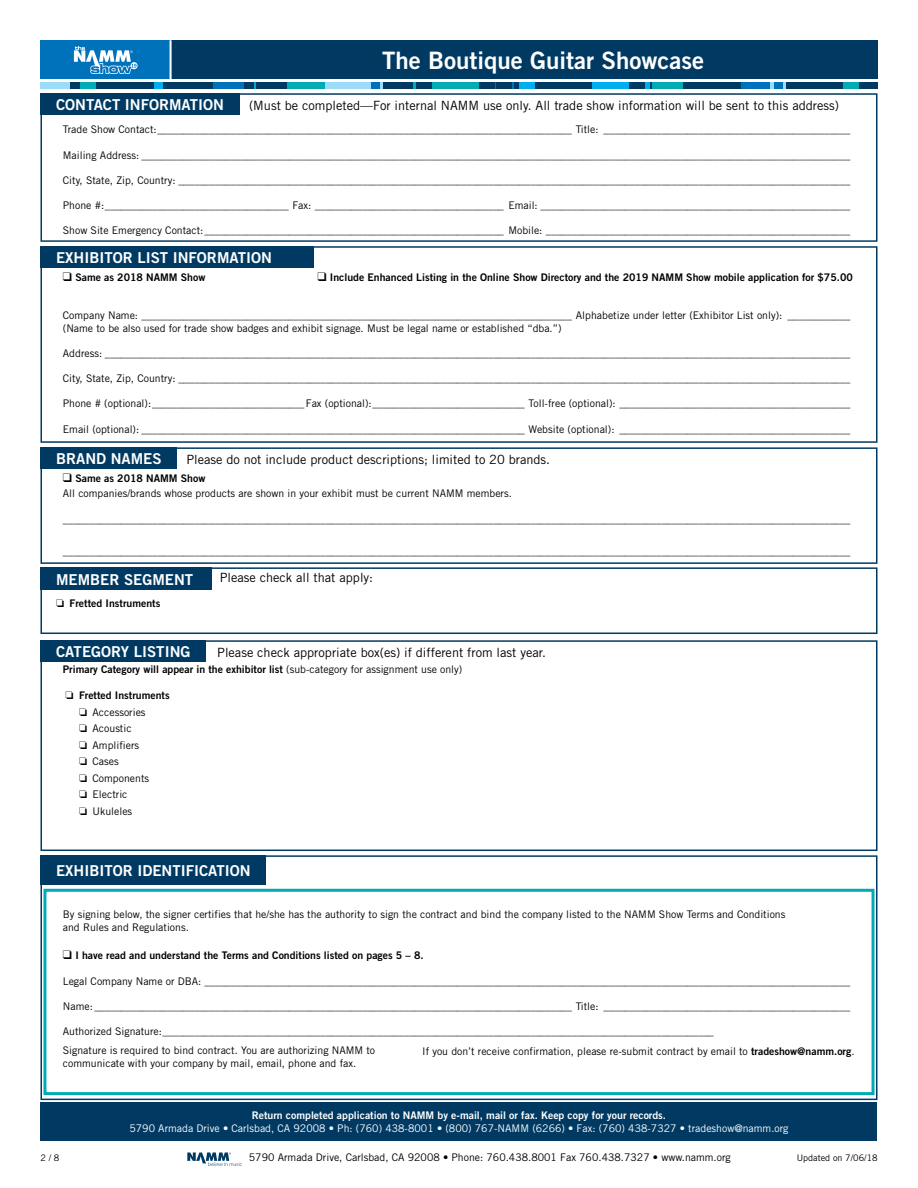
<style>
.page{position:relative;width:918px;height:1188px;background:#fff}
.page>*{position:absolute;margin:0;border:0;box-sizing:border-box;transform-origin:0 0}
.t1{font:24px "Trade Gothic Bold Two";color:#fff}
.t2{font:15px "Trade Gothic Bold Two";color:#fff}
.t3{font:12.75px "Trade Gothic";color:#000}
.t4{font:10.5px/16.5px "Trade Gothic";color:#000}
.t5{font:10.5px "Trade Gothic Bold Two";color:#000}
.t6{font:10.5px "Trade Gothic";color:#fff}
.t7{font:10.5px "Trade Gothic Bold Two";color:#fff}
.t8{font:9px "Trade Gothic";color:#000}
.s1{font-family:"Trade Gothic"}
.s2{font-family:"Trade Gothic Bold Two"}
</style>
<div class="page">
<svg style="left:187px;top:1152px;width:55px;height:14px"></svg>
<div style="left:40px;top:83px;width:31px;height:6px;background:#9ddcf9"></div>
<div style="left:70px;top:83px;width:92px;height:6px;background:#003a63"></div>
<div style="left:81px;top:83px;width:15px;height:6px;background:#00abb5"></div>
<div style="left:155px;top:83px;width:8px;height:6px;background:#00aeef"></div>
<div style="left:163px;top:83px;width:91px;height:6px;background:#003a63"></div>
<div style="left:214px;top:83px;width:30px;height:6px;background:#0072bc"></div>
<div style="left:254px;top:83px;width:72px;height:6px;background:#00abb5"></div>
<div style="left:257px;top:83px;width:30px;height:6px;background:#003a63"></div>
<div style="left:325px;top:83px;width:91px;height:6px;background:#9ddcf9"></div>
<div style="left:371px;top:83px;width:9px;height:6px;background:#0072bc"></div>
<div style="left:383px;top:83px;width:31px;height:6px;background:#003a63"></div>
<div style="left:413px;top:83px;width:72px;height:6px;background:#00abb5"></div>
<div style="left:416px;top:83px;width:16px;height:6px;background:#003a63"></div>
<svg style="left:494px;top:83px;width:20px;height:6px"></svg>
<div style="left:479px;top:83px;width:15px;height:6px;background:#003a63"></div>
<div style="left:496px;top:83px;width:16px;height:6px;background:#003a63"></div>
<div style="left:514px;top:83px;width:92px;height:6px;background:#003a63"></div>
<div style="left:519px;top:83px;width:16px;height:6px;background:#00aeef"></div>
<div style="left:592px;top:83px;width:58px;height:6px;background:#00aeef"></div>
<div style="left:630px;top:83px;width:15px;height:6px;background:#003a63"></div>
<div style="left:650px;top:83px;width:91px;height:6px;background:#003a63"></div>
<div style="left:653px;top:83px;width:30px;height:6px;background:#00abb5"></div>
<div style="left:741px;top:83px;width:30px;height:6px;background:#0072bc"></div>
<svg style="left:771px;top:83px;width:15px;height:6px"></svg>
<div style="left:774px;top:83px;width:8px;height:6px;background:#0072bc"></div>
<div style="left:786px;top:83px;width:92px;height:6px;background:#003a63"></div>
<div style="left:843px;top:83px;width:16px;height:6px;background:#00abb5"></div>
<div style="left:161px;top:40px;width:717px;height:39px;background:#003a63"></div>
<div style="left:40px;top:40px;width:131px;height:39px;background:#0072bc"></div>
<hr style="left:170px;top:40px;width:2px;height:40px;background:#fff">
<svg style="left:74px;top:46px;width:64px;height:28px"></svg>
<div style="left:40px;top:93px;width:838px;height:149px;border:2px solid #003a63"></div>
<div style="left:40px;top:246px;width:838px;height:197px;border:2px solid #003a63"></div>
<div style="left:40px;top:93px;width:200px;height:22px;background:#003a63"></div>
<div style="left:40px;top:246px;width:274px;height:22px;background:#003a63"></div>
<div style="left:40px;top:855px;width:838px;height:245px;border:2px solid #003a63"></div>
<div style="left:40px;top:855px;width:226px;height:30px;background:#003a63"></div>
<div style="left:43px;top:889px;width:832px;height:206px;border:3px solid #00abb5"></div>
<div style="left:40px;top:1102px;width:838px;height:38px;background:#003a63"></div>
<div style="left:40px;top:447px;width:838px;height:117px;border:2px solid #003a63"></div>
<div style="left:40px;top:447px;width:137px;height:22px;background:#003a63"></div>
<div style="left:40px;top:567px;width:838px;height:67px;border:2px solid #003a63"></div>
<div style="left:40px;top:567px;width:172px;height:23px;background:#003a63"></div>
<div style="left:40px;top:640px;width:838px;height:211px;border:2px solid #003a63"></div>
<div style="left:40px;top:640px;width:166px;height:22px;background:#003a63"></div>
<h2 class="t2" style="left:56px;top:96px;width:169px">CONTACT INFORMATION</h2>
<h1 class="t1" style="left:382px;top:46px;width:324px">The Boutique Guitar Showcase</h1>
<p class="t3" style="left:249px;top:98px;width:592px">(Must be completed—For internal NAMM use only. All trade show information will be sent to this address)</p>
<p class="t4" style="left:63px;top:121px;width:789px">Trade Show Contact:_______________________________________________________________________________ Title: _______________________________________________</p>
<p class="t4" style="left:63px;top:146px;width:789px">Mailing Address: _______________________________________________________________________________________________________________________________________</p>
<p class="t4" style="left:63px;top:172px;width:789px">City, State, Zip, Country: ________________________________________________________________________________________________________________________________</p>
<p class="t4" style="left:63px;top:197px;width:789px">Phone #:___________________________________ Fax: ____________________________________ Email: ___________________________________________________________</p>
<p class="t4" style="left:63px;top:222px;width:789px">Show Site Emergency Contact:_________________________________________________________ Mobile: __________________________________________________________</p>
<p class="t5" style="left:75px;top:271px;width:132px">Same as 2018 NAMM Show</p>
<p class="t5" style="left:330px;top:271px;width:524px">Include Enhanced Listing in the Online Show Directory and the 2019 NAMM Show mobile application for $75.00</p>
<p class="t4" style="left:63px;top:309px;width:789px;line-height:12.6px">Company Name: __________________________________________________________________________________ Alphabetize under letter (Exhibitor List only): ____________ (Name to be also used for trade show badges and exhibit signage. Must be legal name or established “dba.”)</p>
<p class="t4" style="left:63px;top:345px;width:789px">Address: ______________________________________________________________________________________________________________________________________________</p>
<p class="t4" style="left:63px;top:370px;width:789px">City, State, Zip, Country: ________________________________________________________________________________________________________________________________</p>
<p class="t4" style="left:63px;top:395px;width:789px">Phone # (optional):_____________________________ Fax (optional):_____________________________ Toll-free (optional): ____________________________________________</p>
<p class="t4" style="left:63px;top:420px;width:789px">Email (optional): _________________________________________________________________________ Website (optional): ____________________________________________</p>
<h2 class="t2" style="left:56px;top:248px;width:217px">EXHIBITOR LIST INFORMATION</h2>
<h2 class="t2" style="left:56px;top:450px;width:107px">BRAND NAMES</h2>
<p class="t5" style="left:75px;top:472px;width:132px">Same as 2018 NAMM Show</p>
<p class="t4" style="left:63px;top:485px;width:451px">All companies/brands whose products are shown in your exhibit must be current NAMM members.</p>
<p class="t4" style="left:63px;top:511px;width:789px">______________________________________________________________________________________________________________________________________________________</p>
<p class="t4" style="left:63px;top:543px;width:789px">______________________________________________________________________________________________________________________________________________________</p>
<p class="t3" style="left:186px;top:452px;width:365px">Please do not include product descriptions; limited to 20 brands.</p>
<h2 class="t2" style="left:56px;top:570px;width:139px">MEMBER SEGMENT</h2>
<p class="t5" style="left:56px;top:596px;width:106px">❏ Fretted Instruments</p>
<p class="t3" style="left:220px;top:570px;width:155px">Please check all that apply:</p>
<h2 class="t2" style="left:56px;top:643px;width:136px">CATEGORY LISTING</h2>
<p class="t5" style="left:66px;top:689px;width:106px">❏ Fretted Instruments</p>
<p class="t4" style="left:79px;top:704px;width:72px">❏ Accessories ❏ Acoustic<br>❏ Amplifiers ❏ Cases<br>❏ Components ❏ Electric<br>❏ Ukuleles</p>
<p class="t3" style="left:217px;top:645px;width:330px">Please check appropriate box(es) if different from last year.</p>
<p class="t5" style="left:63px;top:663px;width:401px">Primary Category will appear in the exhibitor list <span class="s1">(sub-category for assignment use only)</span></p>
<h2 class="t2" style="left:56px;top:862px;width:196px">EXHIBITOR IDENTIFICATION</h2>
<p class="t4" style="left:63px;top:908px;width:724px;line-height:12.6px">By signing below, the signer certifies that he/she has the authority to sign the contract and bind the company listed to the NAMM Show Terms and Conditions and Rules and Regulations.</p>
<p class="t5" style="left:75px;top:949px;width:350px">I have read and understand the Terms and Conditions listed on pages 5 – 8.</p>
<p class="t4" style="left:63px;top:972px;width:789px">Legal Company Name or DBA: ___________________________________________________________________________________________________________________________</p>
<p class="t4" style="left:63px;top:998px;width:789px">Name: ___________________________________________________________________________________________ Title: _______________________________________________</p>
<p class="t4" style="left:63px;top:1021px;width:652px;line-height:19.4px">Authorized Signature:_________________________________________________________________________________________________________<br>Signature is required to bind contract. You are authorizing NAMM to</p>
<p class="t4" style="left:63px;top:1055px;width:295px">communicate with your company by mail, email, phone and fax.</p>
<p class="t4" style="left:422px;top:1043px;width:434px">If you don’t receive confirmation, please re-submit contract by email to <span class="s2">tradeshow@namm.org</span>.</p>
<p class="t8" style="left:40px;top:1152px;width:20px">2 / 8</p>
<p class="t7" style="left:252px;top:1109px;width:416px">Return completed application to NAMM by e-mail, mail or fax. Keep copy for your records.</p>
<p class="t6" style="left:129px;top:1122px;width:661px">5790 Armada Drive • Carlsbad, CA 92008 • Ph: (760) 438-8001 • (800) 767-NAMM (6266) • Fax: (760) 438-7327 • tradeshow@namm.org</p>
<p class="t4" style="left:249px;top:1149px;width:483px">5790 Armada Drive, Carlsbad, CA 92008 • Phone: 760.438.8001 Fax 760.438.7327 • www.namm.org</p>
<p class="t8" style="left:797px;top:1152px;width:82px">Updated on 7/06/18</p>
</div>
